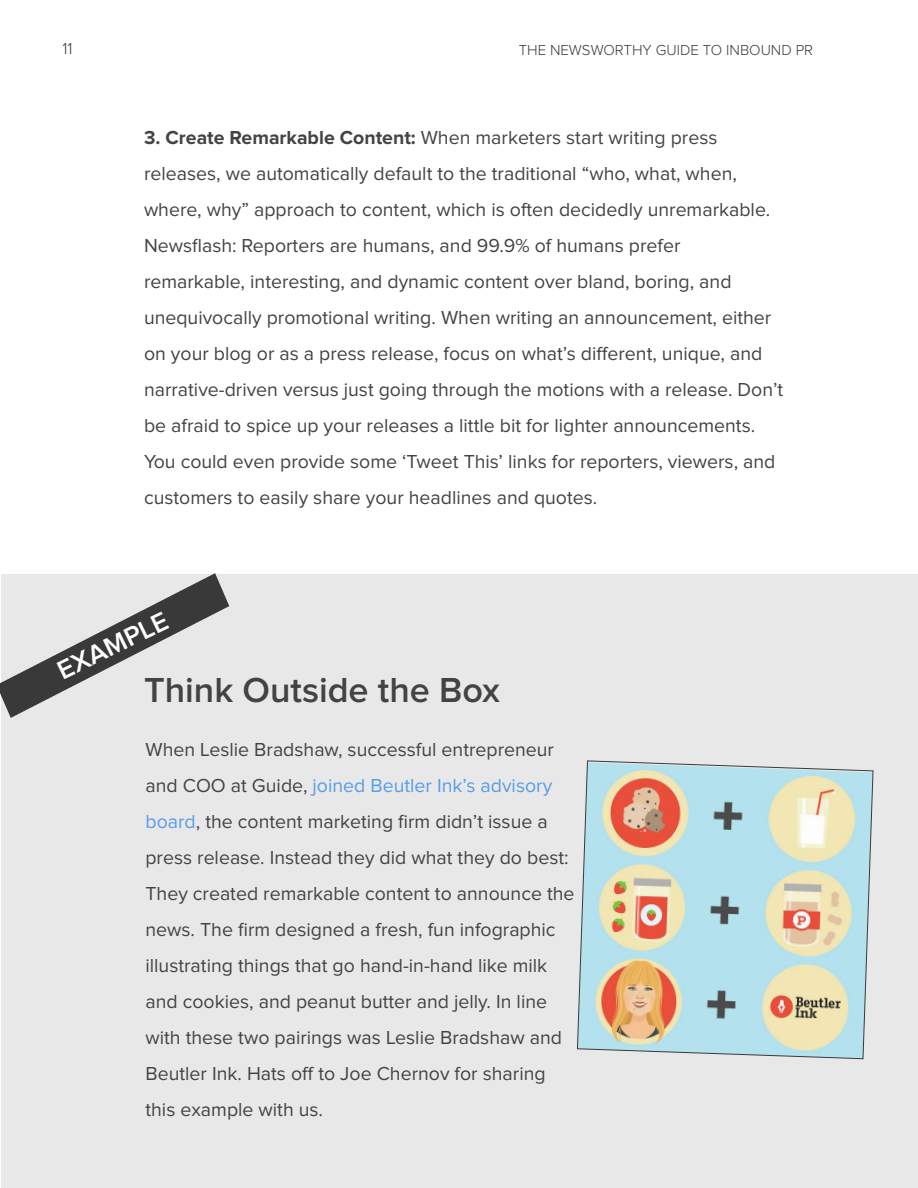
<style>
.page{position:relative;width:918px;height:1188px;background:#fff}
.page>*{position:absolute;margin:0;border:0;box-sizing:border-box;transform-origin:0 0}
.INTRO_TOC_Body_Text{font:600 36px "Proxima Nova";color:#434343}
.INTRO_TOC_Body_Text-2{font:600 27px "Proxima Nova";color:#fff}
.INTRO_TOC_Body_Text-3{font:19.5px/36px "Proxima Nova";color:#434343}
.t1{font:300 16.5px "Proxima Nova";color:#393939}
.t2{font:300 15px "Proxima Nova";color:#393939}
.s1{font-weight:700}
.s2{color:#589ceb}
</style>
<div class="page">
<div style="left:2px;top:575px;width:916px;height:613px;background:#e8e8e8"></div>
<svg style="left:0;top:573px;width:229px;height:145px"></svg>
<svg style="left:577px;top:761px;width:296px;height:298px;background:#c9d1c7"></svg>
<p class="t1" style="left:62px;top:41px;width:12px">11</p>
<p class="t2" style="left:519px;top:43px;width:296px">THE NEWSWORTHY GUIDE TO INBOUND PR</p>
<p class="INTRO_TOC_Body_Text-3" style="left:144px;top:120px;width:641px"><span class="s1">3. Create Remarkable Content:</span> When marketers start writing press releases, we automatically default to the traditional “who, what, when, where, why” approach to content, which is often decidedly unremarkable.<br>Newsflash: Reporters are humans, and 99.9% of humans prefer remarkable, interesting, and dynamic content over bland, boring, and unequivocally promotional writing. When writing an announcement, either on your blog or as a press release, focus on what’s different, unique, and narrative-driven versus just going through the motions with a release. Don’t be afraid to spice up your releases a little bit for lighter announcements.<br>You could even provide some ‘Tweet This’ links for reporters, viewers, and customers to easily share your headlines and quotes.</p>
<p class="INTRO_TOC_Body_Text-2" style="left:53px;top:661px;width:121px;rotate:-26deg">EXAMPLE</p>
<p class="INTRO_TOC_Body_Text" style="left:144px;top:674px;width:357px">Think Outside the Box</p>
<p class="INTRO_TOC_Body_Text-3" style="left:146px;top:732px;width:430px">When Leslie Bradshaw, successful entrepreneur and COO at Guide, <span class="s2">joined Beutler Ink’s advisory board</span>, the content marketing firm didn’t issue a press release. Instead they did what they do best:<br>They created remarkable content to announce the news. The firm designed a fresh, fun infographic illustrating things that go hand-in-hand like milk and cookies, and peanut butter and jelly. In line with these two pairings was Leslie Bradshaw and Beutler Ink. Hats off to Joe Chernov for sharing this example with us.</p>
</div>
